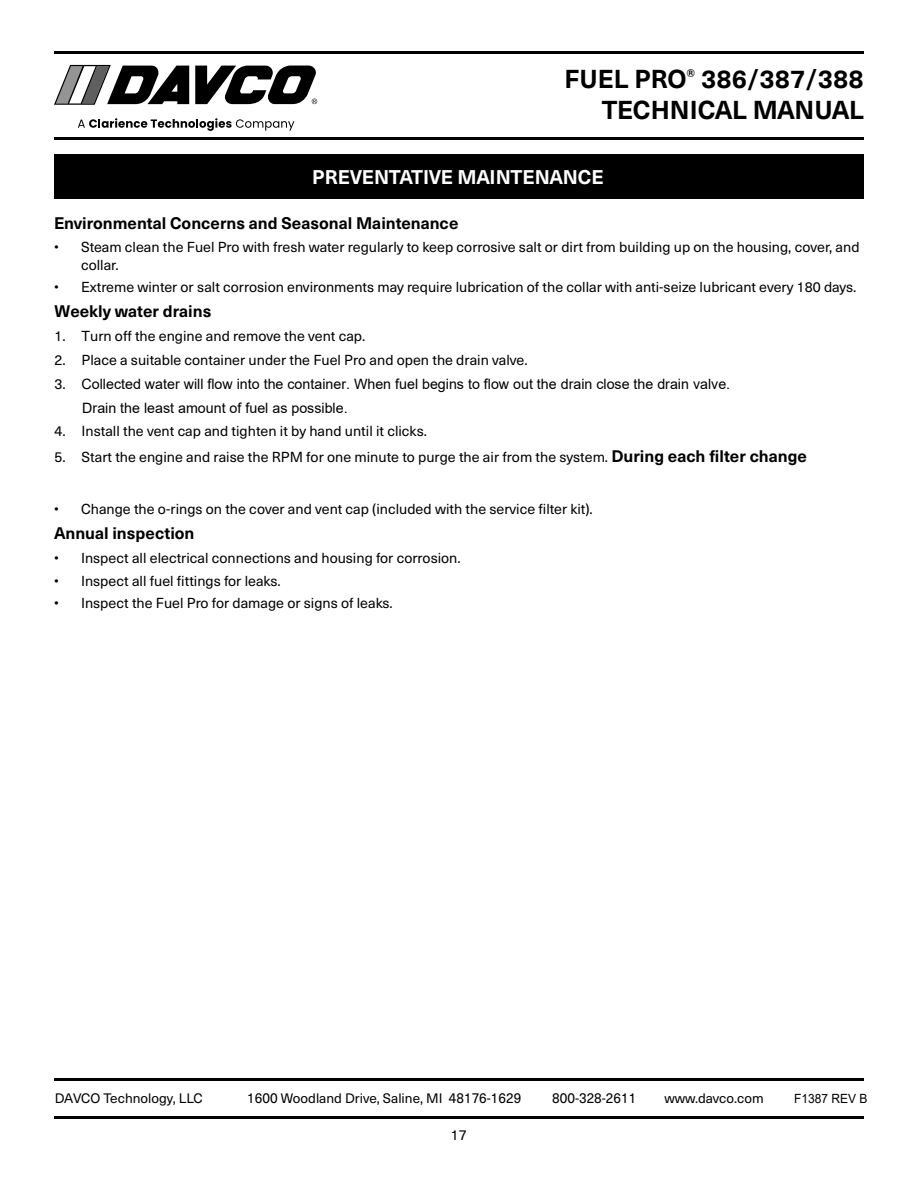
<style>
.page{position:relative;width:918px;height:1188px;background:#fff}
.page>*{position:absolute;margin:0;border:0;box-sizing:border-box;transform-origin:0 0}
.t1{font:700 25.5px/30.6px "Neue Haas Unica Pro";color:#000;text-align:right}
.Head_for_TOC{font:700 19.5px "Neue Haas Unica Pro";letter-spacing:-.01em;color:#fff}
.subhead_2{font:700 16.5px "Neue Haas Unica Pro";color:#000}
.subhead_2-2{font:14.25px/17.1px "Neue Haas Unica Pro";color:#000}
.subhead_2-3{font:14.25px "Arial";color:#000}
.subhead_2-4{font:14.25px "Neue Haas Unica Pro";color:#000;scale:.94 1}
.t2{font:13.5px "Neue Haas Unica Pro";color:#000}
.t3{font:12.75px "Arial";color:#000;scale:.94 1}
.s1{font-family:"Neue Haas Unica Pro"}
.s2{font-weight:700;font-size:16.5px}
.s3{font-size:14.25px}
.s4{font-size:13.5px}
</style>
<div class="page">
<hr style="left:54px;top:51px;width:810px;height:3px;background:#000">
<hr style="left:54px;top:1078px;width:810px;height:3px;background:#000">
<hr style="left:54px;top:1116px;width:810px;height:3px;background:#000">
<svg style="left:54px;top:65px;width:135px;height:40px"></svg>
<svg style="left:195px;top:66px;width:122px;height:38px"></svg>
<svg style="left:78px;top:118px;width:216px;height:13px"></svg>
<hr style="left:54px;top:137px;width:810px;height:3px;background:#000">
<div style="left:54px;top:155px;width:810px;height:44px;background:#000"></div>
<h1 class="t1" style="left:565px;top:64px;width:301px">FUEL PRO<sup>®</sup> 386/387/388<br>TECHNICAL MANUAL</h1>
<p class="Head_for_TOC" style="left:312px;top:165px;width:293px">PREVENTATIVE MAINTENANCE</p>
<p class="subhead_2" style="left:54px;top:213px;width:406px">Environmental Concerns and Seasonal Maintenance</p>
<p class="subhead_2-2" style="left:81px;top:239px;width:780px;text-indent:-27px">• Steam clean the Fuel Pro with fresh water regularly to keep corrosive salt or dirt from building up on the housing, cover, and collar.</p>
<p class="subhead_2-2" style="left:54px;top:279px;width:802px">• Extreme winter or salt corrosion environments may require lubrication of the collar with anti‑seize lubricant every 180 days.</p>
<p class="subhead_2" style="left:55px;top:301px;width:158px">Weekly water drains</p>
<p class="subhead_2-2" style="left:55px;top:328px;width:312px">1 . Turn off the engine and remove the vent cap .</p>
<p class="subhead_2-2" style="left:55px;top:352px;width:475px">2 . Place a suitable container under the Fuel Pro and open the drain valve .</p>
<p class="subhead_2-3" style="left:55px;top:374px;width:677px"><span class="s1">3 .</span> Collected water will flow into the container. When fuel begins to flow out the drain close the drain valve.</p>
<p class="subhead_2-3" style="left:82px;top:398px;width:267px">Drain the least amount of fuel as possible.</p>
<p class="subhead_2-2" style="left:55px;top:423px;width:374px">4 . Install the vent cap and tighten it by hand until it clicks .</p>
<p class="subhead_2-2" style="left:55px;top:449px;width:754px">5 . Start the engine and raise the RPM for one minute to purge the air from the system . <span class="s2">During each filter change</span></p>
<p class="subhead_2-2" style="left:54px;top:501px;width:539px">• Change the o‑rings on the cover and vent cap (included with the service filter kit).</p>
<p class="subhead_2" style="left:54px;top:523px;width:142px">Annual inspection</p>
<p class="subhead_2-2" style="left:54px;top:550px;width:406px">• Inspect all electrical connections and housing for corrosion.</p>
<p class="subhead_2-2" style="left:54px;top:572px;width:226px">• Inspect all fuel fittings for leaks.</p>
<p class="subhead_2-2" style="left:54px;top:595px;width:339px">• Inspect the Fuel Pro for damage or signs of leaks.</p>
<p class="t2" style="left:55px;top:1091px;width:149px">DAVCO Technology, LLC</p>
<p class="t2" style="left:247px;top:1091px;width:275px"><span class="s3">1600</span> Woodland Drive, Saline, MI <span class="s3">48176</span>-<span class="s3">1629</span></p>
<p class="subhead_2-4" style="left:552px;top:1090px;width:91px">800<span class="s4">-</span>328<span class="s4">-</span>2611</p>
<p class="t2" style="left:665px;top:1091px;width:101px">www.davco.com</p>
<p class="subhead_2-2" style="left:451px;top:1126px;width:18px">17</p>
<p class="t3" style="left:794px;top:1089px;width:80px">F1387 REV B</p>
</div>
